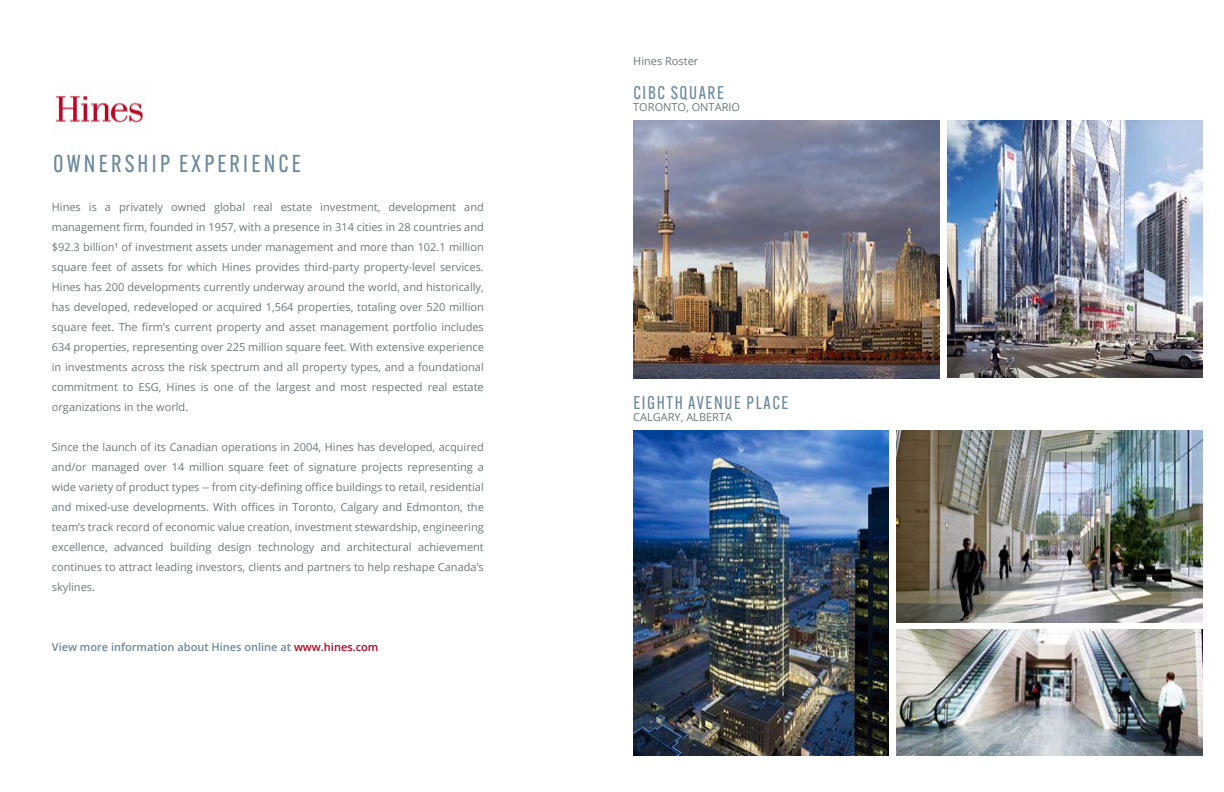
<style>
.page{position:relative;width:1224px;height:792px;background:#fff}
.page>*{position:absolute;margin:0;border:0;box-sizing:border-box;transform-origin:0 0}
.t1{font:24px "Alternate Gothic ATF";letter-spacing:.13em;color:#6b899c}
.t2{font:18px "Alternate Gothic ATF";letter-spacing:.09em;color:#6b899c}
.t3{font:11px/20px "Open Sans";color:#6f7778;text-align:justify}
.t4{font:600 11px "Open Sans";color:#6b899c}
.s1{color:#b70021}
</style>
<div class="page">
<img style="left:55px;top:89px;width:92px;height:34px">
<img style="left:633px;top:121px;width:307px;height:257px">
<img style="left:947px;top:121px;width:256px;height:256px">
<img style="left:633px;top:431px;width:256px;height:325px">
<img style="left:896px;top:431px;width:307px;height:191px">
<img style="left:896px;top:630px;width:307px;height:126px">
<h1 class="t1" style="left:53px;top:149px;width:249px">OWNERSHIP EXPERIENCE</h1>
<p class="t3" style="left:52px;top:197px;width:434px">Hines is a privately owned global real estate investment, development and management firm, founded in 1957, with a presence in 314 cities in 28 countries and $92.3 billion¹ of investment assets under management and more than 102.1 million square feet of assets for which Hines provides third-party property-level services.<br>Hines has 200 developments currently underway around the world, and historically, has developed, redeveloped or acquired 1,564 properties, totaling over 520 million square feet. The firm’s current property and asset management portfolio includes 634 properties, representing over 225 million square feet. With extensive experience in investments across the risk spectrum and all property types, and a foundational commitment to ESG, Hines is one of the largest and most respected real estate organizations in the world.</p>
<p class="t3" style="left:52px;top:437px;width:434px">Since the launch of its Canadian operations in 2004, Hines has developed, acquired and/or managed over 14 million square feet of signature projects representing a wide variety of product types -- from city-defining office buildings to retail, residential and mixed-use developments. With offices in Toronto, Calgary and Edmonton, the team’s track record of economic value creation, investment stewardship, engineering excellence, advanced building design technology and architectural achievement continues to attract leading investors, clients and partners to help reshape Canada’s skylines.</p>
<p class="t4" style="left:52px;top:640px;width:328px">View more information about Hines online at <span class="s1">www.hines.com</span></p>
<p class="t3" style="left:633px;top:51px;width:67px">Hines Roster</p>
<h2 class="t2" style="left:633px;top:81px;width:92px">CIBC SQUARE</h2>
<p class="t3" style="left:633px;top:96px;width:108px">TORONTO, ONTARIO</p>
<h2 class="t2" style="left:633px;top:392px;width:157px">EIGHTH AVENUE PLACE</h2>
<p class="t3" style="left:633px;top:407px;width:100px">CALGARY, ALBERTA</p>
</div>
